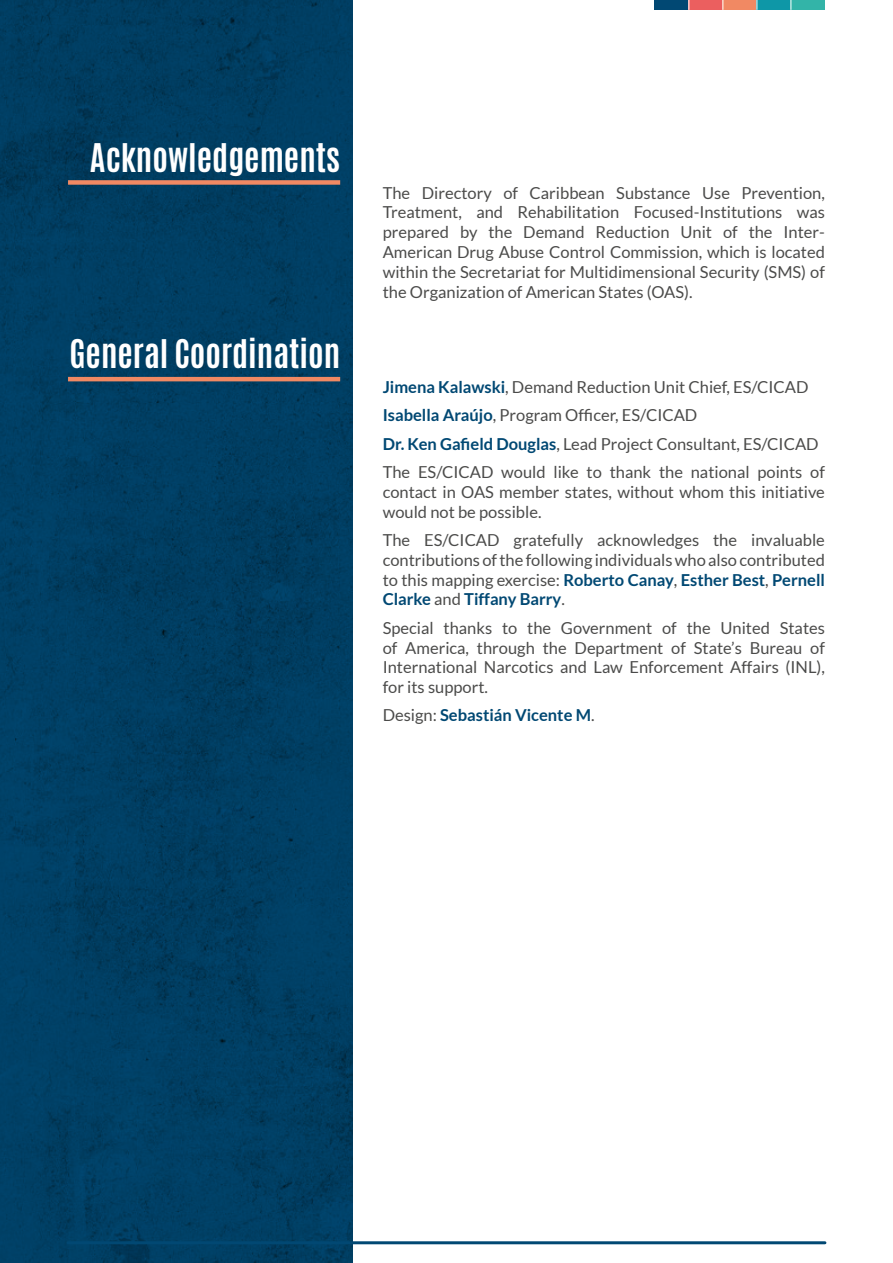
<style>
.page{position:relative;width:893px;height:1263px;background:#fff}
.page>*{position:absolute;margin:0;border:0;box-sizing:border-box;transform-origin:0 0}
.Tit2{font:700 33px "Antonio";color:#fff}
.t1{font:16.5px/19.8px "Lato";color:#4b4b4a;text-align:justify}
.t2{font:700 16.5px "Lato";color:#014873}
.s1{font-weight:700;color:#014873}
.s2{font-weight:400;color:#4b4b4a}
</style>
<div class="page">
<img style="left:0;top:0;width:353px;height:1263px">
<hr style="left:68px;top:1241px;width:757px;height:3px;background:#014873">
<div style="left:655px;top:0;width:34px;height:10px;background:#014873"></div>
<div style="left:689px;top:0;width:34px;height:10px;background:#eb5f5f"></div>
<div style="left:723px;top:0;width:34px;height:10px;background:#f18963"></div>
<div style="left:757px;top:0;width:34px;height:10px;background:#0e97a7"></div>
<div style="left:791px;top:0;width:34px;height:10px;background:#33b4a8"></div>
<div style="left:68px;top:180px;width:272px;height:5px;background:#f18963"></div>
<hr style="left:68px;top:377px;width:272px;height:4px;background:#f18963">
<p class="Tit2" style="left:90px;top:133px;width:252px">Acknowledgements</p>
<p class="Tit2" style="left:70px;top:329px;width:272px">General Coordination</p>
<p class="t1" style="left:383px;top:183px;width:444px">The Directory of Caribbean Substance Use Prevention, Treatment, and Rehabilitation Focused-Institutions was prepared by the Demand Reduction Unit of the Inter-American Drug Abuse Control Commission, which is located within the Secretariat for Multidimensional Security (SMS) of the Organization of American States (OAS).</p>
<p class="t1" style="left:383px;top:377px;width:427px"><span class="s1">Jimena Kalawski</span>, Demand Reduction Unit Chief, ES/CICAD</p>
<p class="t1" style="left:383px;top:405px;width:316px"><span class="s1">Isabella Araújo</span>, Program Officer, ES/CICAD</p>
<p class="t1" style="left:383px;top:434px;width:437px"><span class="s1">Dr. Ken Gafield Douglas</span>, Lead Project Consultant, ES/CICAD</p>
<p class="t1" style="left:383px;top:462px;width:444px">The ES/CICAD would like to thank the national points of contact in OAS member states, without whom this initiative would not be possible.</p>
<p class="t1" style="left:383px;top:530px;width:444px">The ES/CICAD gratefully acknowledges the invaluable contributions of the following individuals who also contributed to this mapping exercise: <span class="s1">Roberto Canay</span>, <span class="s1">Esther Best</span>, <span class="s1">Pernell Clarke</span> and <span class="s1">Tiffany Barry</span>.</p>
<p class="t1" style="left:383px;top:618px;width:444px">Special thanks to the Government of the United States of America, through the Department of State’s Bureau of International Narcotics and Law Enforcement Affairs (INL), for its support.</p>
<p class="t2" style="left:383px;top:706px;width:213px"><span class="s2">Design:</span> Sebastián Vicente M<span class="s2">.</span></p>
</div>
